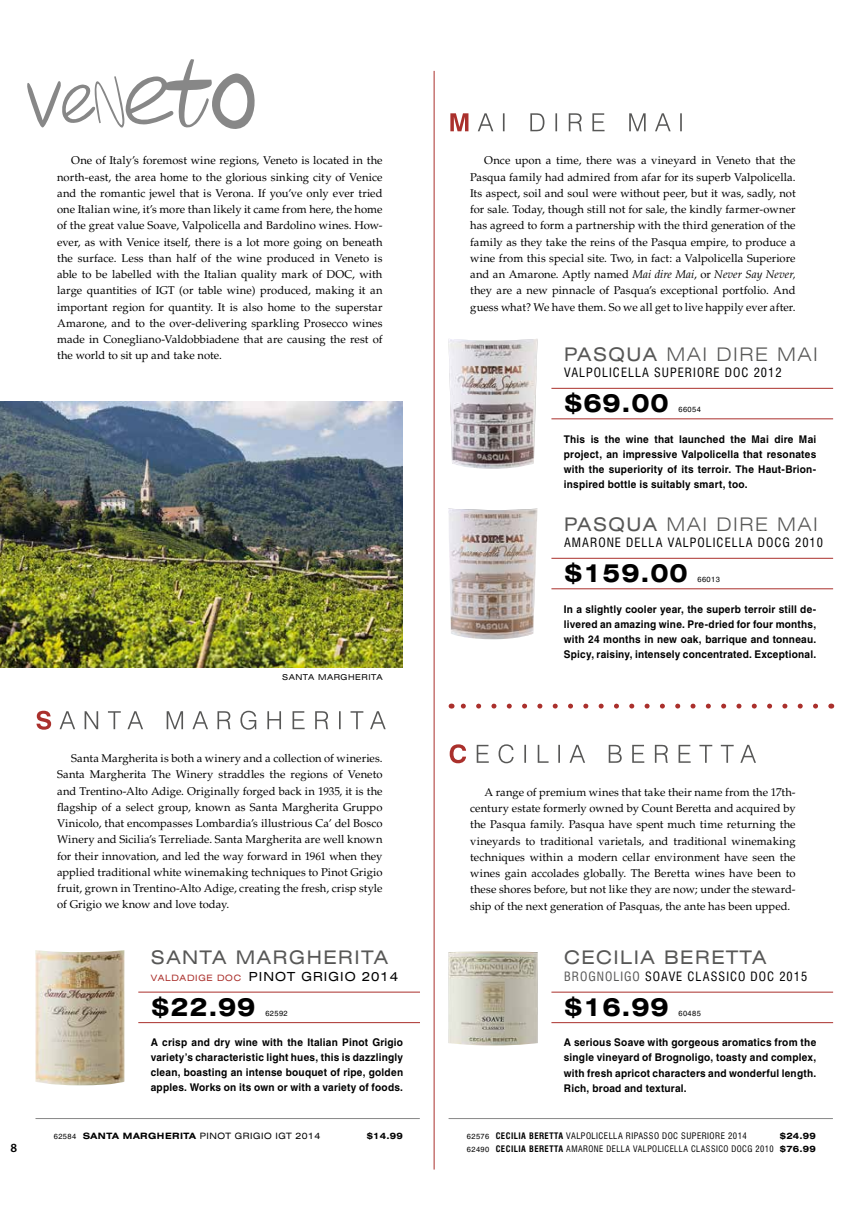
<style>
.page{position:relative;width:851px;height:1205px;background:#fff}
.page>*{position:absolute;margin:0;border:0;box-sizing:border-box;transform-origin:0 0}
.t1{font:700 expanded 25px "Swiss 721 BT";letter-spacing:.03em;color:#000}
.t2{font:300 expanded 18.75px "Swiss 721 BT";letter-spacing:.08em;color:#575756}
.t3{font:expanded 18.75px "Swiss 721 BT";letter-spacing:.08em;color:#575756}
.t4{font:condensed 12.5px "Swiss 721 BT";letter-spacing:.08em;color:#000}
.t5{font:expanded 12.5px "Swiss 721 BT";letter-spacing:.08em;color:#000}
.t6{font:600 12.5px "Myriad Pro";color:#000}
.t7{font:11.25px/16.2px "Palatino";letter-spacing:.005em;color:#000;text-align:justify}
.t8{font:700 10.62px/15px "Helvetica";letter-spacing:.02em;color:#000;text-align:justify;scale:.95 1}
.t9{font:condensed 8.75px/12.5px "Swiss 721 BT";letter-spacing:.05em;color:#000;text-align:right}
.t10{font:expanded 8.75px "Swiss 721 BT";letter-spacing:.05em;color:#000}
.t11{font:700 expanded 8.75px "Swiss 721 BT";color:#000}
.t12{font:expanded 8.12px "Swiss 721 BT";letter-spacing:.06em;color:#000}
.t13{font:7.5px "Helvetica";letter-spacing:.05em;color:#000}
.s1{font-style:italic}
.s2{font-weight:400}
.s3{font-size:8.75px;color:#aa302c}
.s4{font-family:"Helvetica";font-stretch:normal;font-size:7.5px}
.s5{font-weight:700}
.s6{color:#575756}
.s7{font-weight:700;font-stretch:expanded}
</style>
<div class="page">
<img style="left:448px;top:508px;width:89px;height:132px">
<hr style="left:551px;top:588px;width:282px;height:1px;background:#aa302c">
<hr style="left:551px;top:558px;width:282px;height:1px;background:#aa302c">
<img style="left:448px;top:339px;width:89px;height:130px">
<hr style="left:551px;top:418px;width:282px;height:1px;background:#aa302c">
<hr style="left:551px;top:388px;width:282px;height:1px;background:#aa302c">
<img style="left:35px;top:950px;width:89px;height:135px">
<hr style="left:35px;top:1118px;width:385px;height:1px;background:#878787">
<hr style="left:138px;top:1022px;width:282px;height:1px;background:#aa302c">
<hr style="left:138px;top:991px;width:282px;height:1px;background:#aa302c">
<svg style="left:60px;top:711px;width:325px;height:19px"></svg>
<svg style="left:36px;top:711px;width:15px;height:19px"></svg>
<img style="left:0;top:402px;width:402px;height:265px">
<hr style="left:434px;top:71px;width:1px;height:1098px;background:#aa302c">
<svg style="left:478px;top:113px;width:203px;height:18px"></svg>
<svg style="left:450px;top:113px;width:18px;height:18px"></svg>
<svg style="left:27px;top:59px;width:228px;height:70px"></svg>
<hr style="left:448px;top:1118px;width:384px;height:1px;background:#878787">
<svg style="left:476px;top:744px;width:279px;height:19px"></svg>
<svg style="left:449px;top:744px;width:17px;height:19px"></svg>
<hr style="left:551px;top:1022px;width:282px;height:1px;background:#aa302c">
<hr style="left:551px;top:991px;width:282px;height:1px;background:#aa302c">
<img style="left:448px;top:951px;width:89px;height:94px">
<svg style="left:460px;top:703px;width:355px;height:5px"></svg>
<p class="t6" style="left:11px;top:1139px;width:8px">8</p>
<p class="t7" style="left:57px;top:153px;width:327px;text-indent:14px">One of Italy’s foremost wine regions, Veneto is located in the north-east, the area home to the glorious sinking city of Venice and the romantic jewel that is Verona. If you’ve only ever tried one Italian wine, it’s more than likely it came from here, the home of the great value Soave, Valpolicella and Bardolino wines. How&shy;ever, as with Venice itself, there is a lot more going on beneath the surface. Less than half of the wine produced in Veneto is able to be labelled with the Italian quality mark of DOC, with large quantities of IGT (or table wine) produced, making it an important region for quantity. It is also home to the superstar Amarone, and to the over-delivering sparkling Prosecco wines made in Conegliano-Valdobbiadene that are causing the rest of the world to sit up and take note.</p>
<p class="t7" style="left:470px;top:152px;width:327px;text-indent:14px">Once upon a time, there was a vineyard in Veneto that the Pasqua family had admired from afar for its superb Valpolicella.<br>Its aspect, soil and soul were without peer, but it was, sadly, not for sale. Today, though still not for sale, the kindly farmer-owner has agreed to form a partnership with the third generation of the family as they take the reins of the Pasqua empire, to produce a wine from this special site. Two, in fact: a Valpolicella Superiore and an Amarone. Aptly named <span class="s1">Mai dire Mai</span>, or <span class="s1">Never Say Never, </span>they are a new pinnacle of Pasqua’s exceptional portfolio. And guess what? We have them. So we all get to live happily ever after.</p>
<h2 class="t2" style="left:564px;top:343px;width:255px"><span class="s2">PASQUA</span> MAI DIRE MAI</h2>
<p class="t4" style="left:564px;top:365px;width:219px">VALPOLICELLA SUPERIORE DOC 2012</p>
<h1 class="t1" style="left:564px;top:388px;width:106px">$69.00</h1>
<p class="t13" style="left:678px;top:405px;width:24px">66054</p>
<p class="t8" style="left:563px;top:431px;width:267px">This is the wine that launched the Mai dire Mai project, an impressive Valpolicella that resonates with the superiority of its terroir. The Haut-Brion&shy;inspired bottle is suitably smart, too.</p>
<h2 class="t2" style="left:564px;top:513px;width:255px"><span class="s2">PASQUA</span> MAI DIRE MAI</h2>
<p class="t4" style="left:564px;top:535px;width:260px">AMARONE DELLA VALPOLICELLA DOCG 2010</p>
<h1 class="t1" style="left:564px;top:558px;width:124px">$159.00</h1>
<p class="t13" style="left:697px;top:575px;width:24px">66013</p>
<p class="t12" style="left:282px;top:672px;width:102px">SANTA MARGHERITA</p>
<p class="t7" style="left:57px;top:750px;width:327px;text-indent:14px">Santa Margherita is both a winery and a collection of wineries.<br>Santa Margherita The Winery straddles the regions of Veneto and Trentino-Alto Adige. Originally forged back in 1935, it is the flagship of a select group, known as Santa Margherita Gruppo Vinicolo, that encompasses Lombardia’s illustrious Ca’ del Bosco Winery and Sicilia’s Terreliade. Santa Margherita are well known for their innovation, and led the way forward in 1961 when they applied traditional white winemaking techniques to Pinot Grigio fruit, grown in Trentino-Alto Adige, creating the fresh, crisp style of Grigio we know and love today.</p>
<h2 class="t3" style="left:151px;top:946px;width:239px">SANTA MARGHERITA</h2>
<p class="t5" style="left:151px;top:969px;width:249px"><span class="s3">VALDADIGE DOC</span> PINOT GRIGIO 2014</p>
<h1 class="t1" style="left:151px;top:992px;width:105px">$22.99</h1>
<p class="t13" style="left:265px;top:1009px;width:24px">62592</p>
<p class="t8" style="left:151px;top:1035px;width:267px">A crisp and dry wine with the Italian Pinot Grigio variety’s characteristic light hues, this is dazzlingly clean, boasting an intense bouquet of ripe, golden apples. Works on its own or with a variety of foods.</p>
<p class="t10" style="left:54px;top:1131px;width:268px"><span class="s4">62584</span> <span class="s5">SANTA MARGHERITA</span> PINOT GRIGIO IGT 2014</p>
<p class="t11" style="left:366px;top:1131px;width:38px">$14.99</p>
<p class="t8" style="left:563px;top:601px;width:267px">In a slightly cooler year, the superb terroir still de&shy;livered an amazing wine. Pre-dried for four months, with 24 months in new oak, barrique and tonneau.<br>Spicy, raisiny, intensely concentrated. Exceptional.</p>
<p class="t7" style="left:470px;top:784px;width:327px;text-indent:14px">A range of premium wines that take their name from the 17th&shy;century estate formerly owned by Count Beretta and acquired by the Pasqua family. Pasqua have spent much time returning the vineyards to traditional varietals, and traditional winemaking techniques within a modern cellar environment have seen the wines gain accolades globally. The Beretta wines have been to these shores before, but not like they are now; under the steward&shy;ship of the next generation of Pasquas, the ante has been upped.</p>
<h2 class="t3" style="left:564px;top:946px;width:204px">CECILIA BERETTA</h2>
<p class="t4" style="left:564px;top:968px;width:245px"><span class="s6">BROGNOLIGO</span> SOAVE CLASSICO DOC 2015</p>
<h1 class="t1" style="left:564px;top:992px;width:106px">$16.99</h1>
<p class="t13" style="left:678px;top:1009px;width:24px">60485</p>
<p class="t8" style="left:563px;top:1035px;width:267px">A serious Soave with gorgeous aromatics from the single vineyard of Brognoligo, toasty and complex, with fresh apricot characters and wonderful length.<br>Rich, broad and textural.</p>
<p class="t9" style="left:467px;top:1130px;width:350px"><span class="s7">$24.99<br></span><span class="s4">62490</span> <span class="s5">CECILIA BERETTA</span> AMARONE DELLA VALPOLICELLA CLASSICO DOCG 2010 <span class="s7">$76.99</span></p>
<p class="t9" style="left:467px;top:1130px;width:281px"><span class="s4">62576</span> <span class="s5">CECILIA BERETTA</span> VALPOLICELLA RIPASSO DOC SUPERIORE 2014</p>
</div>
